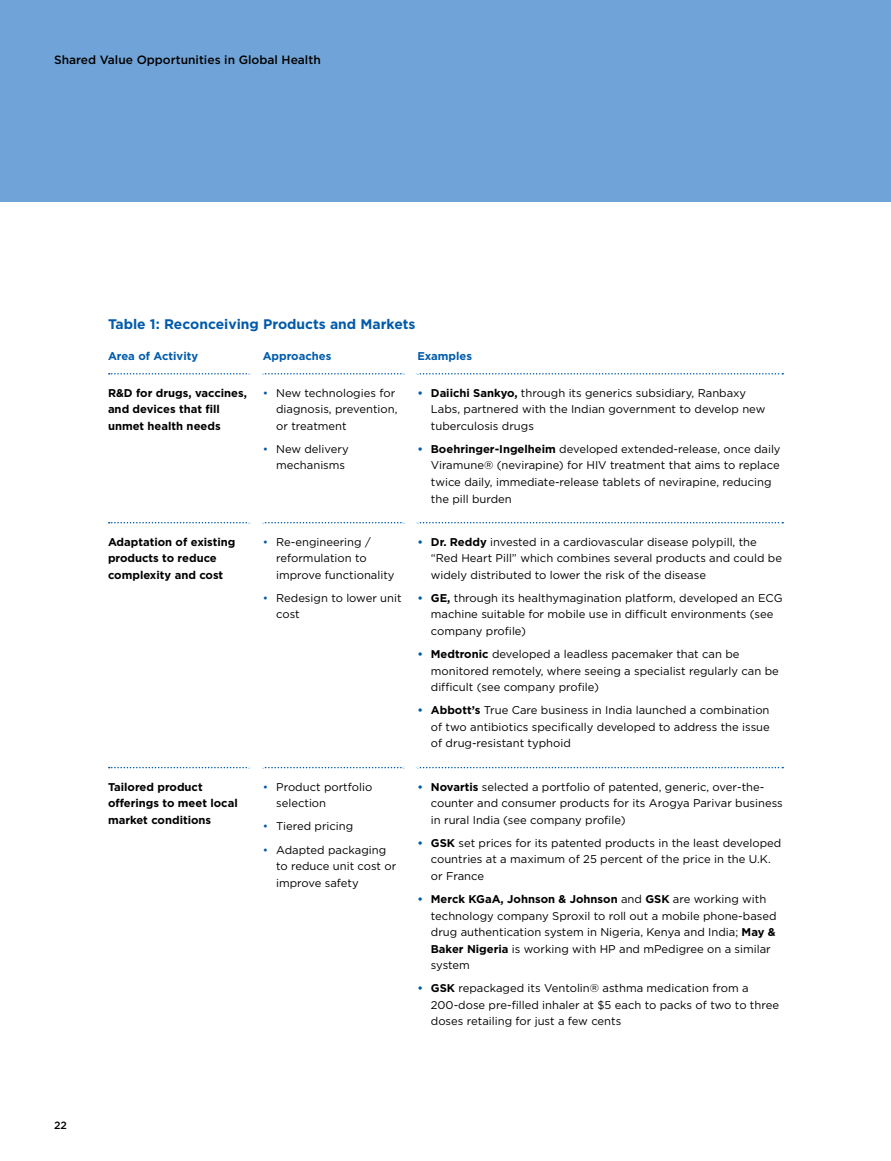
<style>
.page{position:relative;width:891px;height:1161px;background:#fff}
.page>*{position:absolute;margin:0;border:0;box-sizing:border-box;transform-origin:0 0}
.t1{font:700 13.8px "Gotham";color:#005baa}
.t2{font:500 12px "Gotham";color:#000}
.t3{font:11.25px/16.5px "Gotham";color:#000}
.t4{font:700 11.25px/16.5px "Gotham";color:#000}
.t5{font:700 11.25px "Gotham";color:#005baa}
.t6{font:500 10.5px "Gotham";color:#000}
.s1{color:#005baa}
.s2{font-weight:700;color:#005baa}
.s3{font-weight:700}
</style>
<div class="page">
<div style="left:0;top:0;width:891px;height:202px;background:#70a4d8"></div>
<svg style="left:109px;top:373px;width:674px;height:2px"></svg>
<svg style="left:109px;top:522px;width:674px;height:1px"></svg>
<svg style="left:109px;top:767px;width:674px;height:1px"></svg>
<p class="t2" style="left:54px;top:53px;width:268px">Shared Value Opportunities in Global Health</p>
<p class="t1" style="left:108px;top:316px;width:309px">Table 1: Reconceiving Products and Markets</p>
<p class="t5" style="left:108px;top:350px;width:92px">Area of Activity</p>
<p class="t5" style="left:263px;top:350px;width:70px">Approaches</p>
<p class="t5" style="left:417px;top:350px;width:56px">Examples</p>
<p class="t4" style="left:108px;top:384px;width:140px">R&amp;D for drugs, vaccines, and devices that fill unmet health needs</p>
<p class="t3" style="left:276px;top:384px;width:123px;text-indent:-14px"><span class="s1">•</span> New technologies for diagnosis, prevention, or treatment</p>
<p class="t3" style="left:276px;top:441px;width:74px;text-indent:-14px"><span class="s1">•</span> New delivery mechanisms</p>
<p class="t3" style="left:431px;top:384px;width:336px;text-indent:-14px"><span class="s2">•</span> <span class="s3">Daiichi Sankyo,</span> through its generics subsidiary, Ranbaxy<br>Labs, partnered with the Indian government to develop new tuberculosis drugs</p>
<p class="t3" style="left:431px;top:441px;width:351px;text-indent:-14px"><span class="s2">•</span> <span class="s3">Boehringer-Ingelheim</span> developed extended-release, once daily Viramune® (nevirapine) for HIV treatment that aims to replace twice daily, immediate-release tablets of nevirapine, reducing the pill burden</p>
<p class="t6" style="left:54px;top:1120px;width:14px">22</p>
<p class="t4" style="left:108px;top:533px;width:129px">Adaptation of existing products to reduce complexity and cost</p>
<p class="t3" style="left:276px;top:533px;width:120px;text-indent:-14px"><span class="s1">•</span> Re-engineering / reformulation to improve functionality</p>
<p class="t3" style="left:276px;top:590px;width:127px;text-indent:-14px"><span class="s1">•</span> Redesign to lower unit cost</p>
<p class="t4" style="left:108px;top:778px;width:131px">Tailored product offerings to meet local market conditions</p>
<p class="t3" style="left:276px;top:778px;width:98px;text-indent:-14px"><span class="s1">•</span> Product portfolio selection</p>
<p class="t3" style="left:263px;top:818px;width:92px"><span class="s1">•</span> Tiered pricing</p>
<p class="t3" style="left:276px;top:841px;width:122px;text-indent:-14px"><span class="s1">•</span> Adapted packaging to reduce unit cost or improve safety</p>
<p class="t3" style="left:431px;top:533px;width:353px;text-indent:-14px"><span class="s2">•</span> <span class="s3">Dr. Reddy</span> invested in a cardiovascular disease polypill, the “Red Heart Pill” which combines several products and could be widely distributed to lower the risk of the disease</p>
<p class="t3" style="left:431px;top:590px;width:353px;text-indent:-14px"><span class="s2">•</span> <span class="s3">GE,</span> through its healthymagination platform, developed an ECG machine suitable for mobile use in difficult environments (see company profile)</p>
<p class="t3" style="left:431px;top:646px;width:349px;text-indent:-14px"><span class="s2">•</span> <span class="s3">Medtronic</span> developed a leadless pacemaker that can be monitored remotely, where seeing a specialist regularly can be difficult (see company profile)</p>
<p class="t3" style="left:431px;top:702px;width:341px;text-align:justify;text-indent:-14px"><span class="s2">•</span> <span class="s3">Abbott’s</span> True Care business in India launched a combination of two antibiotics specifically developed to address the issue of drug-resistant typhoid</p>
<p class="t3" style="left:431px;top:778px;width:354px;text-indent:-14px"><span class="s2">•</span> <span class="s3">Novartis</span> selected a portfolio of patented, generic, over-the&shy;counter and consumer products for its Arogya Parivar business in rural India (see company profile)</p>
<p class="t3" style="left:431px;top:834px;width:352px;text-indent:-14px"><span class="s2">•</span> <span class="s3">GSK</span> set prices for its patented products in the least developed countries at a maximum of 25 percent of the price in the U.K. or France</p>
<p class="t3" style="left:431px;top:891px;width:347px;text-indent:-14px"><span class="s2">•</span> <span class="s3">Merck KGaA, Johnson &amp; Johnson</span> and <span class="s3">GSK</span> are working with technology company Sproxil to roll out a mobile phone-based drug authentication system in Nigeria, Kenya and India; <span class="s3">May &amp; Baker Nigeria</span> is working with HP and mPedigree on a similar system</p>
<p class="t3" style="left:431px;top:980px;width:350px;text-indent:-14px"><span class="s2">•</span> <span class="s3">GSK</span> repackaged its Ventolin® asthma medication from a<br>200-dose pre-filled inhaler at $5 each to packs of two to three doses retailing for just a few cents</p>
</div>
